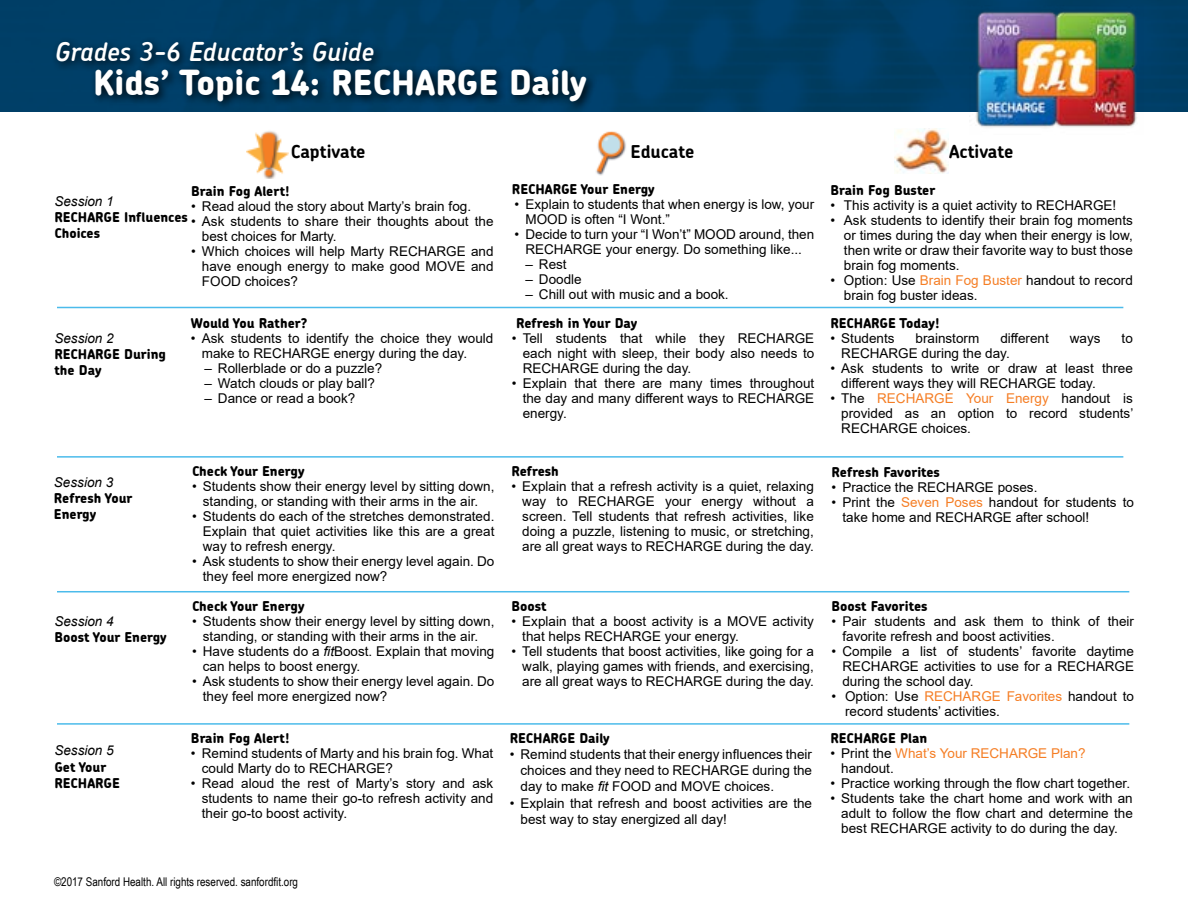
<style>
.page{position:relative;width:1188px;height:918px;background:#fff}
.page>*{position:absolute;margin:0;border:0;box-sizing:border-box;transform-origin:0 0}
.t1{font:800 34.5px "Chevin";color:#fff}
.t2{font:italic 600 25.95px "Chevin";color:#fff}
.t3{font:700 18px "Chevin";letter-spacing:-.005em;color:#000}
.t4{font:13.5px/15px "Arial";color:#000}
.t5{font:800 13.5px/16.2px "Chevin";color:#000}
.t6{font:italic 13.5px "Arial";color:#000}
.t7{font:13.5px/15px "Arial";color:#f57e25}
.t8{font:12px "Arial Narrow";color:#000}
.s1{font-style:italic}
.s2{color:#f57e25}
.s3{color:#000}
</style>
<div class="page">
<img style="left:0;top:0;width:1188px;height:111px">
<div style="left:90px;top:65px;width:507px;height:48px;background:#000;opacity:.84"></div>
<img style="left:970px;top:6px;width:173px;height:122px">
<img style="left:596px;top:131px;width:30px;height:45px">
<img style="left:894px;top:129px;width:55px;height:44px">
<hr style="left:57px;top:307px;width:1066px;height:1px;background:#4bbbeb">
<hr style="left:57px;top:456px;width:1066px;height:2px;background:#4bbbeb">
<hr style="left:57px;top:591px;width:1072px;height:1px;background:#4bbbeb">
<hr style="left:57px;top:723px;width:1072px;height:2px;background:#4bbbeb">
<img style="left:247px;top:131px;width:42px;height:47px">
<div style="left:51px;top:37px;width:333px;height:34px;background:#000;opacity:.75"></div>
<h2 class="t2" style="left:54px;top:34px;width:321px">Grades 3-6 Educator’s Guide</h2>
<h1 class="t1" style="left:93px;top:60px;width:495px">Kids’ Topic 14: RECHARGE Daily</h1>
<h3 class="t3" style="left:291px;top:140px;width:76px">Captivate</h3>
<h3 class="t3" style="left:631px;top:140px;width:65px">Educate</h3>
<h3 class="t3" style="left:949px;top:140px;width:66px">Activate</h3>
<p class="t5" style="left:191px;top:183px;width:100px">Brain Fog Alert!</p>
<p class="t4" style="left:191px;top:199px;width:281px">• Read aloud the story about Marty’s brain fog.</p>
<p class="t4" style="left:202px;top:214px;width:293px;text-indent:-11px">• Ask students to share their thoughts about the best choices for Marty.</p>
<p class="t4" style="left:202px;top:244px;width:293px;text-align:justify;text-indent:-11px">• Which choices will help Marty RECHARGE and have enough energy to make good MOVE and FOOD choices?</p>
<p class="t6" style="left:54px;top:193px;width:61px">Session 1</p>
<p class="t5" style="left:54px;top:209px;width:135px">RECHARGE Influences<br>Choices</p>
<p class="t6" style="left:54px;top:329px;width:61px">Session 2</p>
<p class="t5" style="left:54px;top:346px;width:113px">RECHARGE During the Day</p>
<p class="t5" style="left:191px;top:315px;width:118px">Would You Rather?</p>
<p class="t4" style="left:202px;top:331px;width:293px;text-indent:-11px">• Ask students to identify the choice they would make to RECHARGE energy during the day.</p>
<p class="t4" style="left:204px;top:361px;width:179px">– Rollerblade or do a puzzle?</p>
<p class="t4" style="left:204px;top:376px;width:172px">– Watch clouds or play ball?</p>
<p class="t4" style="left:204px;top:391px;width:152px">– Dance or read a book?</p>
<p class="t5" style="left:512px;top:181px;width:144px">RECHARGE Your Energy</p>
<p class="t4" style="left:525px;top:197px;width:290px;text-indent:-11px">• Explain to students that when energy is low, your<br>MOOD is often “I Wont.”</p>
<p class="t4" style="left:515px;top:227px;width:301px;text-align:center">• Decide to turn your “I Won’t” MOOD around, then<br>RECHARGE your energy. Do something like...</p>
<p class="t4" style="left:525px;top:257px;width:43px">– Rest</p>
<p class="t4" style="left:525px;top:272px;width:58px">– Doodle</p>
<p class="t4" style="left:525px;top:287px;width:205px">– Chill out with music and a book.</p>
<p class="t5" style="left:516px;top:315px;width:123px">Refresh in Your Day</p>
<p class="t4" style="left:523px;top:331px;width:293px;text-align:justify;text-indent:-11px">• Tell students that while they RECHARGE each night with sleep, their body also needs to RECHARGE during the day.</p>
<p class="t4" style="left:523px;top:376px;width:293px;text-align:justify;text-indent:-11px">• Explain that there are many times throughout the day and many different ways to RECHARGE energy.</p>
<p class="t6" style="left:54px;top:473px;width:61px">Session 3</p>
<p class="t5" style="left:54px;top:490px;width:80px">Refresh Your<br>Energy</p>
<p class="t6" style="left:54px;top:612px;width:61px">Session 4</p>
<p class="t5" style="left:54px;top:628px;width:114px">Boost Your Energy</p>
<p class="t6" style="left:54px;top:742px;width:61px">Session 5</p>
<p class="t5" style="left:54px;top:758px;width:67px">Get Your<br>RECHARGE</p>
<p class="t5" style="left:192px;top:463px;width:114px">Check Your Energy</p>
<p class="t4" style="left:192px;top:479px;width:304px;text-align:center">• Students show their energy level by sitting down, standing, or standing with their arms in the air.</p>
<p class="t4" style="left:203px;top:509px;width:293px;text-align:justify;text-indent:-11px">• Students do each of the stretches demonstrated.<br>Explain that quiet activities like this are a great way to refresh energy.</p>
<p class="t4" style="left:203px;top:554px;width:293px;text-indent:-11px">• Ask students to show their energy level again. Do they feel more energized now?</p>
<p class="t5" style="left:192px;top:598px;width:114px">Check Your Energy</p>
<p class="t4" style="left:192px;top:614px;width:304px;text-align:center">• Students show their energy level by sitting down, standing, or standing with their arms in the air.</p>
<p class="t4" style="left:203px;top:644px;width:293px;text-indent:-11px">• Have students do a <span class="s1">fit</span>Boost. Explain that moving can helps to boost energy.</p>
<p class="t4" style="left:203px;top:674px;width:293px;text-indent:-11px">• Ask students to show their energy level again. Do they feel more energized now?</p>
<p class="t5" style="left:191px;top:730px;width:100px">Brain Fog Alert!</p>
<p class="t4" style="left:202px;top:746px;width:293px;text-indent:-11px">• Remind students of Marty and his brain fog. What could Marty do to RECHARGE?</p>
<p class="t4" style="left:202px;top:776px;width:293px;text-align:justify;text-indent:-11px">• Read aloud the rest of Marty’s story and ask students to name their go-to refresh activity and their go-to boost activity.</p>
<p class="t5" style="left:511px;top:463px;width:49px">Refresh</p>
<p class="t4" style="left:522px;top:479px;width:293px;text-align:justify;text-indent:-11px">• Explain that a refresh activity is a quiet, relaxing way to RECHARGE your energy without a screen. Tell students that refresh activities, like doing a puzzle, listening to music, or stretching, are all great ways to RECHARGE during the day.</p>
<p class="t5" style="left:511px;top:598px;width:37px">Boost</p>
<p class="t4" style="left:522px;top:614px;width:293px;text-indent:-11px">• Explain that a boost activity is a MOVE activity that helps RECHARGE your energy.</p>
<p class="t4" style="left:522px;top:644px;width:293px;text-align:justify;text-indent:-11px">• Tell students that boost activities, like going for a walk, playing games with friends, and exercising, are all great ways to RECHARGE during the day.</p>
<p class="t5" style="left:510px;top:729px;width:102px">RECHARGE Daily</p>
<p class="t4" style="left:521px;top:746px;width:293px;line-height:16.2px;text-align:justify;text-indent:-11px">• Remind students that their energy influences their choices and they need to RECHARGE during the day to make <span class="s1">fit</span> FOOD and MOVE choices.</p>
<p class="t4" style="left:521px;top:795px;width:293px;line-height:16.2px;text-indent:-11px">• Explain that refresh and boost activities are the best way to stay energized all day!</p>
<p class="t8" style="left:54px;top:873px;width:246px">©2017 Sanford Health. All rights reserved. sanfordfit.org</p>
<p class="t5" style="left:830px;top:181px;width:106px">Brain Fog Buster</p>
<p class="t4" style="left:830px;top:197px;width:287px">• This activity is a quiet activity to RECHARGE!</p>
<p class="t4" style="left:844px;top:212px;width:290px;text-align:justify;text-indent:-14px">• Ask students to identify their brain fog moments or times during the day when their energy is low, then write or draw their favorite way to bust those brain fog moments.</p>
<p class="t4" style="left:844px;top:272px;width:290px;text-indent:-14px">• Option: Use <span class="s2">Brain Fog Buster</span> handout to record brain fog buster ideas.</p>
<p class="t5" style="left:830px;top:315px;width:111px">RECHARGE Today!</p>
<p class="t4" style="left:830px;top:331px;width:66px">• Students</p>
<p class="t4" style="left:916px;top:331px;width:65px">brainstorm</p>
<p class="t4" style="left:1000px;top:331px;width:50px">different</p>
<p class="t4" style="left:1070px;top:331px;width:32px">ways</p>
<p class="t4" style="left:1122px;top:331px;width:13px">to</p>
<p class="t4" style="left:841px;top:346px;width:170px">RECHARGE during the day.</p>
<p class="t4" style="left:841px;top:361px;width:293px;text-indent:-11px">• Ask students to write or draw at least three different ways they will RECHARGE today.</p>
<p class="t4" style="left:841px;top:391px;width:294px;text-align:justify;text-indent:-11px">• The <span class="s2">RECHARGE Your Energy</span> handout is provided as an option to record students’ RECHARGE choices.</p>
<p class="t5" style="left:832px;top:463px;width:110px">Refresh Favorites</p>
<p class="t4" style="left:832px;top:479px;width:207px">• Practice the RECHARGE poses.</p>
<p class="t4" style="left:842px;top:494px;width:293px;text-indent:-11px">• Print the <span class="s2">Seven Poses</span> handout for students to take home and RECHARGE after school!</p>
<p class="t5" style="left:832px;top:598px;width:97px">Boost Favorites</p>
<p class="t4" style="left:842px;top:614px;width:293px;text-indent:-11px">• Pair students and ask them to think of their favorite refresh and boost activities.</p>
<p class="t4" style="left:842px;top:644px;width:293px;text-align:justify;text-indent:-11px">• Compile a list of students’ favorite daytime RECHARGE activities to use for a RECHARGE during the school day.</p>
<p class="t4" style="left:845px;top:689px;width:290px;text-indent:-14px">• Option: Use <span class="s2">RECHARGE Favorites</span> handout to record students’ activities.</p>
<p class="t5" style="left:830px;top:730px;width:98px">RECHARGE Plan</p>
<p class="t7" style="left:841px;top:746px;width:246px;text-indent:-11px"><span class="s3">• Print the</span> What’s Your RECHARGE Plan? <span class="s3">handout.</span></p>
<p class="t4" style="left:830px;top:776px;width:301px">• Practice working through the flow chart together.</p>
<p class="t4" style="left:841px;top:791px;width:293px;text-align:justify;text-indent:-11px">• Students take the chart home and work with an adult to follow the flow chart and determine the best RECHARGE activity to do during the day.</p>
</div>
